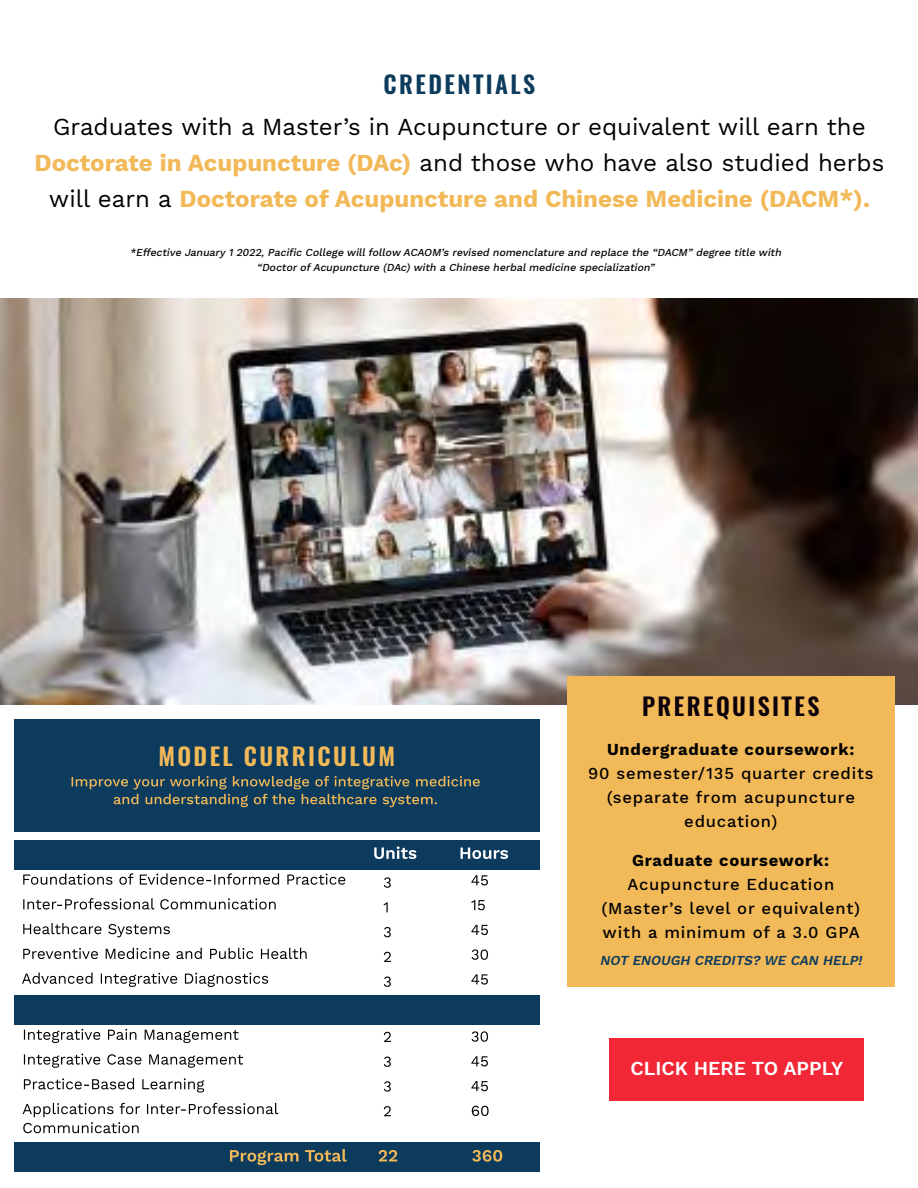
<style>
.page{position:relative;width:918px;height:1188px;background:#fff}
.page>*{position:absolute;margin:0;border:0;box-sizing:border-box;transform-origin:0 0}
.t1{font:24px/36px "Work Sans";color:#020000;text-align:center}
.t2{font:600 24px "Oswald";letter-spacing:.1em;color:#f2b958}
.t3{font:600 24px "Oswald";letter-spacing:.1em;color:#0c000a}
.t4{font:600 24px "Oswald";letter-spacing:.1em;color:#0d3b5c}
.t5{font:600 19.5px "Work Sans";color:#fff}
.t6{font:500 16.5px/24px "Work Sans";letter-spacing:.05em;color:#000;text-align:center}
.t7{font:700 16.5px "Work Sans";letter-spacing:.05em;color:#000}
.t8{font:italic 600 13.5px "Work Sans";color:#0c3b5d}
.t9{font:italic 500 10.5px/15px "Work Sans";color:#000;text-align:center}
.s1{font-weight:700;color:#f2b958}
</style>
<div class="page">
<div style="left:14px;top:995px;width:525px;height:30px;background:#0c3b5d"></div>
<div style="left:14px;top:1142px;width:525px;height:30px;background:#0c3b5d"></div>
<img style="left:0;top:298px;width:918px;height:406px">
<div style="left:14px;top:719px;width:525px;height:112px;background:#0c3b5d"></div>
<svg style="left:72px;top:776px;width:408px;height:31px"></svg>
<div style="left:14px;top:840px;width:525px;height:30px;background:#0c3b5d"></div>
<svg style="left:22px;top:973px;width:246px;height:14px"></svg>
<svg style="left:23px;top:948px;width:284px;height:11px"></svg>
<svg style="left:23px;top:923px;width:147px;height:14px"></svg>
<svg style="left:23px;top:898px;width:253px;height:11px"></svg>
<svg style="left:23px;top:873px;width:322px;height:12px"></svg>
<svg style="left:23px;top:1103px;width:255px;height:30px"></svg>
<svg style="left:24px;top:1078px;width:180px;height:15px"></svg>
<svg style="left:24px;top:1054px;width:219px;height:14px"></svg>
<svg style="left:24px;top:1029px;width:215px;height:14px"></svg>
<svg style="left:374px;top:846px;width:134px;height:13px"></svg>
<svg style="left:384px;top:1106px;width:7px;height:10px"></svg>
<svg style="left:384px;top:1081px;width:7px;height:11px"></svg>
<svg style="left:384px;top:1057px;width:7px;height:10px"></svg>
<svg style="left:384px;top:1032px;width:7px;height:10px"></svg>
<svg style="left:384px;top:977px;width:7px;height:10px"></svg>
<svg style="left:384px;top:952px;width:7px;height:10px"></svg>
<svg style="left:384px;top:927px;width:7px;height:10px"></svg>
<svg style="left:384px;top:902px;width:4px;height:10px"></svg>
<svg style="left:384px;top:877px;width:7px;height:11px"></svg>
<svg style="left:472px;top:1106px;width:17px;height:10px"></svg>
<svg style="left:471px;top:1081px;width:17px;height:10px"></svg>
<svg style="left:471px;top:1056px;width:17px;height:11px"></svg>
<svg style="left:471px;top:1031px;width:17px;height:11px"></svg>
<svg style="left:471px;top:974px;width:17px;height:11px"></svg>
<svg style="left:471px;top:949px;width:17px;height:11px"></svg>
<svg style="left:471px;top:925px;width:17px;height:10px"></svg>
<svg style="left:471px;top:900px;width:14px;height:10px"></svg>
<svg style="left:471px;top:875px;width:17px;height:11px"></svg>
<div style="left:567px;top:676px;width:328px;height:311px;background:#f2b958"></div>
<div style="left:609px;top:1039px;width:255px;height:62px;background:#f22736"></div>
<svg style="left:230px;top:1149px;width:272px;height:16px"></svg>
<p class="t4" style="left:384px;top:68px;width:153px">CREDENTIALS</p>
<p class="t1" style="left:35px;top:109px;width:851px">Graduates with a Master’s in Acupuncture or equivalent will earn the<br><span class="s1">Doctorate in Acupuncture (DAc)</span> and those who have also studied herbs will earn a <span class="s1">Doctorate of Acupuncture and Chinese Medicine (DACM*).</span></p>
<p class="t9" style="left:130px;top:245px;width:655px">*Effective January 1 2022, Pacific College willfollow ACAOM’s revised nomenclature and replace the “DACM” degree title with “Doctor ofAcupuncture (DAc) with a Chinese herbal medicine specialization”</p>
<p class="t2" style="left:158px;top:739px;width:238px">MODEL CURRICULUM</p>
<p class="t3" style="left:642px;top:690px;width:179px">PREREQUISITES</p>
<p class="t7" style="left:607px;top:740px;width:249px">Undergraduate coursework:</p>
<p class="t6" style="left:588px;top:762px;width:287px">90 semester/135 quarter credits (separate from acupuncture education)</p>
<p class="t7" style="left:632px;top:851px;width:199px">Graduate coursework:</p>
<p class="t6" style="left:602px;top:873px;width:260px">Acupuncture Education (Master’s level or equivalent) with a minimum of a 3.0 GPA</p>
<p class="t8" style="left:600px;top:952px;width:267px">NOT ENOUGH CREDITS? WE CAN HELP!</p>
<p class="t5" style="left:630px;top:1057px;width:214px">CLICK HERE TO APPLY</p>
</div>
